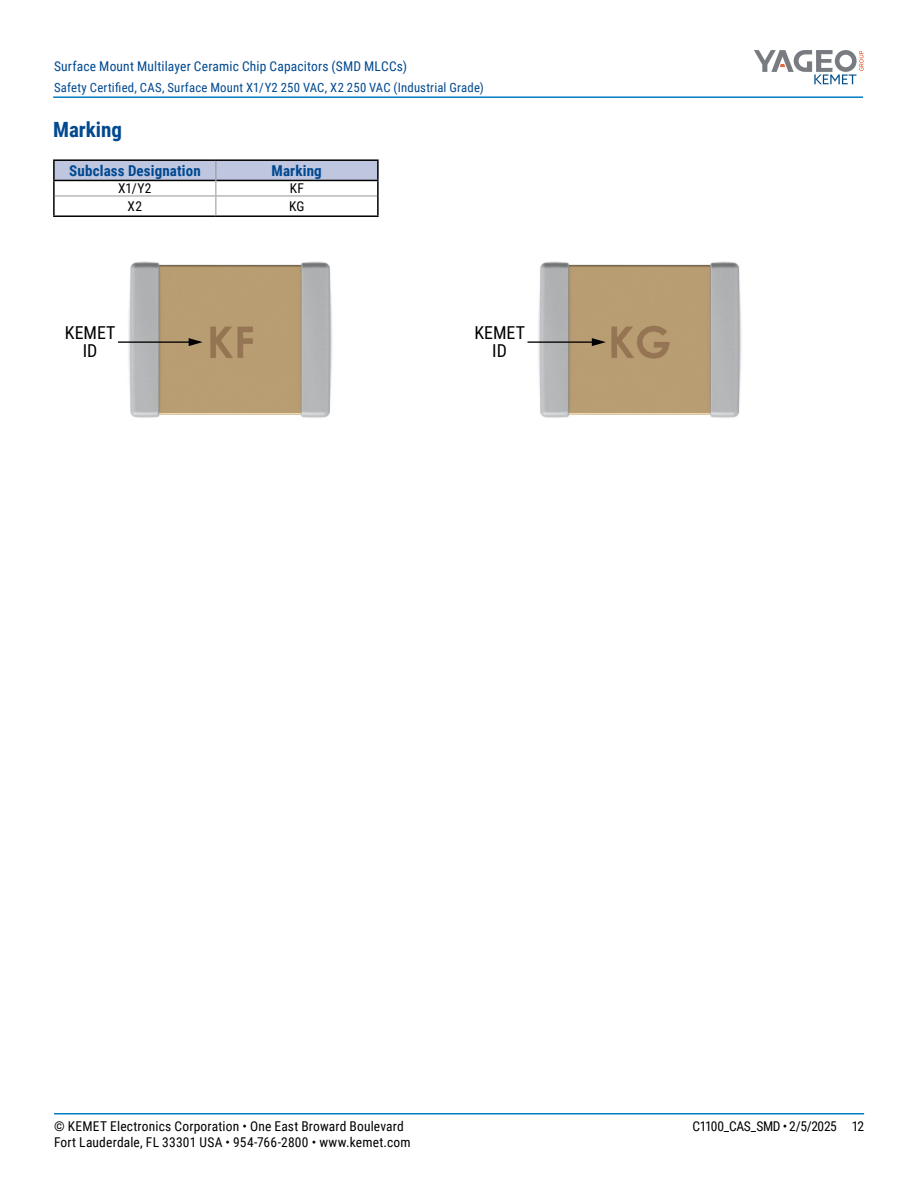
<style>
.page{position:relative;width:918px;height:1188px;background:#fff}
.page>*{position:absolute;margin:0;border:0;box-sizing:border-box;transform-origin:0 0}
.t1{font:700 21px "Roboto Condensed";color:#004990}
.t2{font:17.85px/17.9px "Roboto Condensed";color:#000;text-align:center}
.t3{font:700 15px "Roboto Condensed";letter-spacing:.01em;color:#004990}
.t4{font:13.5px "Roboto Condensed";letter-spacing:.015em;color:#000}
.t5{font:13.5px "Roboto Condensed";letter-spacing:.015em;color:#004990}
.t6{font:13.5px "Roboto Condensed";letter-spacing:-.025em;color:#000}
.t7{font:12.75px "Roboto Condensed";letter-spacing:.015em;color:#004990}
</style>
<div class="page">
<hr style="left:54px;top:1113px;width:810px;height:2px;background:#007dc3">
<hr style="left:53px;top:96px;width:810px;height:2px;background:#007dc3">
<svg style="left:754px;top:50px;width:110px;height:34px"></svg>
<hr style="left:53px;top:159px;width:163px;height:2px;background:#000">
<hr style="left:216px;top:159px;width:163px;height:2px;background:#000">
<hr style="left:53px;top:215px;width:163px;height:2px;background:#000">
<hr style="left:216px;top:215px;width:163px;height:2px;background:#000">
<svg style="left:53px;top:160px;width:326px;height:55px"></svg>
<img style="left:538px;top:261px;width:204px;height:157px">
<hr style="left:527px;top:341px;width:66px;height:2px;background:#000">
<svg style="left:591px;top:337px;width:18px;height:10px"></svg>
<img style="left:128px;top:261px;width:205px;height:157px">
<hr style="left:118px;top:341px;width:72px;height:2px;background:#000">
<svg style="left:187px;top:337px;width:19px;height:10px"></svg>
<p class="t5" style="left:54px;top:57px;width:355px">Surface Mount Multilayer Ceramic Chip Capacitors (SMD MLCCs)</p>
<p class="t7" style="left:54px;top:78px;width:431px">Safety Certified, CAS, Surface Mount X1/Y2 250 VAC, X2 250 VAC (Industrial Grade)</p>
<h1 class="t1" style="left:53px;top:115px;width:71px">Marking</h1>
<p class="t3" style="left:69px;top:160px;width:133px">Subclass Designation</p>
<p class="t3" style="left:272px;top:160px;width:52px">Marking</p>
<p class="t4" style="left:118px;top:179px;width:35px">X1/Y2</p>
<p class="t4" style="left:290px;top:179px;width:16px">KF</p>
<p class="t4" style="left:128px;top:197px;width:16px">X2</p>
<p class="t4" style="left:289px;top:197px;width:17px">KG</p>
<h2 class="t2" style="left:65px;top:323px;width:52px">KEMET<br>ID</h2>
<h2 class="t2" style="left:474px;top:323px;width:52px">KEMET<br>ID</h2>
<p class="t4" style="left:54px;top:1116px;width:351px">© KEMET Electronics Corporation • One East Broward Boulevard</p>
<p class="t6" style="left:692px;top:1116px;width:173px">C1100_CAS_SMD • 2/5/2025 12</p>
<p class="t4" style="left:54px;top:1133px;width:358px">Fort Lauderdale, FL 33301 USA • 954-766-2800 • www.kemet.com</p>
</div>
